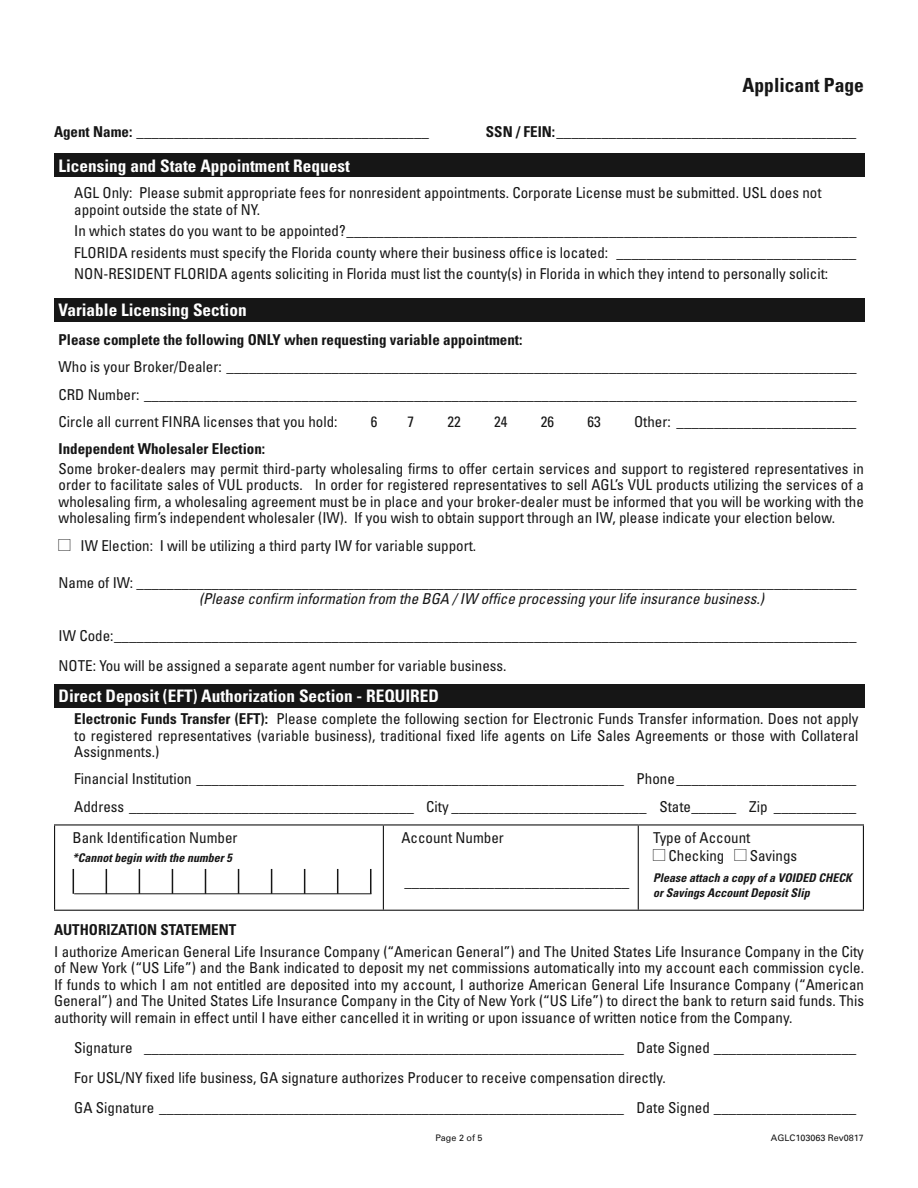
<style>
.page{position:relative;width:918px;height:1188px;background:#fff}
.page>*{position:absolute;margin:0;border:0;box-sizing:border-box;transform-origin:0 0}
.t1{font:700 condensed 19.5px "Univers";color:#161616}
.t2{font:700 condensed 17.25px "Univers";color:#fff}
.t3{font:condensed 15px/16.5px "Univers";color:#161616;text-align:justify}
.t4{font:700 condensed 15px "Univers";color:#161616}
.t5{font:italic condensed 15px "Univers";color:#161616}
.t6{font:italic 700 condensed 12px/14.4px "Univers";color:#161616}
.t7{font:9px "Univers";color:#161616}
.s1{font-family:"Carta";font-stretch:normal}
.s2{font-weight:700}
</style>
<div class="page">
<div style="left:54px;top:153px;width:810px;height:24px;background:#161616"></div>
<div style="left:54px;top:298px;width:810px;height:24px;background:#161616"></div>
<div style="left:54px;top:684px;width:810px;height:24px;background:#161616"></div>
<hr style="left:54px;top:824px;width:329px;height:2px;background:#161616">
<hr style="left:54px;top:826px;width:1px;height:84px;background:#161616">
<hr style="left:383px;top:824px;width:255px;height:2px;background:#161616">
<hr style="left:383px;top:826px;width:1px;height:84px;background:#161616">
<hr style="left:638px;top:824px;width:226px;height:2px;background:#161616">
<hr style="left:638px;top:826px;width:1px;height:84px;background:#161616">
<hr style="left:863px;top:826px;width:1px;height:84px;background:#161616">
<hr style="left:54px;top:910px;width:810px;height:1px;background:#161616">
<hr style="left:74px;top:893px;width:297px;height:1px;background:#161616">
<svg style="left:73px;top:869px;width:1px;height:25px"></svg>
<svg style="left:106px;top:869px;width:1px;height:25px"></svg>
<svg style="left:139px;top:869px;width:1px;height:25px"></svg>
<svg style="left:172px;top:869px;width:1px;height:25px"></svg>
<svg style="left:205px;top:869px;width:1px;height:25px"></svg>
<svg style="left:238px;top:869px;width:1px;height:25px"></svg>
<svg style="left:271px;top:869px;width:1px;height:25px"></svg>
<svg style="left:304px;top:869px;width:1px;height:25px"></svg>
<svg style="left:337px;top:869px;width:1px;height:25px"></svg>
<svg style="left:370px;top:869px;width:1px;height:25px"></svg>
<h1 class="t1" style="left:743px;top:78px;width:123px">Applicant Page</h1>
<p class="t4" style="left:54px;top:126px;width:376px">Agent Name: _______________________________________</p>
<p class="t4" style="left:486px;top:126px;width:372px">SSN / FEIN: ________________________________________</p>
<p class="t2" style="left:59px;top:159px;width:293px">Licensing and State Appointment Request</p>
<p class="t3" style="left:74px;top:186px;width:749px">AGL Only: Please submit appropriate fees for nonresident appointments. Corporate License must be submitted. USL does not appoint outside the state of NY.</p>
<p class="t3" style="left:74px;top:222px;width:784px;line-height:21.3px">In which states do you want to be appointed? ____________________________________________________________________ FLORIDA residents must specify the Florida county where their business office is located: ________________________________ NON-RESIDENT FLORIDA agents soliciting in Florida must list the county(s) in Florida in which they intend to personally solicit:</p>
<p class="t2" style="left:59px;top:304px;width:190px">Variable Licensing Section</p>
<p class="t4" style="left:59px;top:334px;width:465px">Please complete the following ONLY when requesting variable appointment:</p>
<p class="t3" style="left:59px;top:355px;width:799px;line-height:27.3px">Who is your Broker/Dealer: ____________________________________________________________________________________ CRD Number: _______________________________________________________________________________________________ Circle all current FINRA licenses that you hold:</p>
<p class="t3" style="left:371px;top:415px;width:8px">6</p>
<p class="t3" style="left:408px;top:415px;width:8px">7</p>
<p class="t3" style="left:448px;top:415px;width:15px">22</p>
<p class="t3" style="left:494px;top:415px;width:15px">24</p>
<p class="t3" style="left:541px;top:415px;width:15px">26</p>
<p class="t3" style="left:587px;top:415px;width:15px">63</p>
<p class="t3" style="left:634px;top:415px;width:224px">Other: ________________________</p>
<p class="t4" style="left:59px;top:443px;width:208px">Independent Wholesaler Election:</p>
<p class="t3" style="left:59px;top:462px;width:807px">Some broker-dealers may permit third-party wholesaling firms to offer certain services and support to registered representatives in order to facilitate sales of VUL products. In order for registered representatives to sell AGL’s VUL products utilizing the services of a wholesaling firm, a wholesaling agreement must be in place and your broker-dealer must be informed that you will be working with the wholesaling firm’s independent wholesaler (IW). If you wish to obtain support through an IW, please indicate your election below.</p>
<p class="t3" style="left:59px;top:539px;width:419px"><span class="s1">-</span> IW Election: I will be utilizing a third party IW for variable support.</p>
<p class="t3" style="left:59px;top:575px;width:799px">Name of IW: ________________________________________________________________________________________________</p>
<p class="t5" style="left:199px;top:593px;width:566px">(Please confirm information from the BGA / IW office processing your life insurance business.)</p>
<p class="t3" style="left:59px;top:622px;width:799px;line-height:30px">IW Code: ___________________________________________________________________________________________________<br>NOTE: You will be assigned a separate agent number for variable business.</p>
<p class="t2" style="left:59px;top:690px;width:382px">Direct Deposit (EFT) Authorization Section - REQUIRED</p>
<p class="t3" style="left:74px;top:712px;width:786px"><span class="s2">Electronic Funds Transfer (EFT):</span> Please complete the following section for Electronic Funds Transfer information. Does not apply to registered representatives (variable business), traditional fixed life agents on Life Sales Agreements or those with Collateral Assignments.)</p>
<p class="t3" style="left:74px;top:767px;width:784px;line-height:27.3px">Financial Institution _________________________________________________________ Phone ________________________<br>Address ______________________________________ City __________________________ State ______ Zip ___________</p>
<p class="t3" style="left:73px;top:831px;width:166px">Bank Identification Number</p>
<p class="t6" style="left:73px;top:852px;width:161px">*Cannot begin with the number 5</p>
<p class="t3" style="left:653px;top:831px;width:99px">Type of Account</p>
<p class="t3" style="left:653px;top:849px;width:145px"><span class="s1">-</span> Checking <span class="s1">-</span> Savings</p>
<p class="t6" style="left:653px;top:872px;width:200px">Please attach a copy of a VOIDED CHECK or Savings Account Deposit Slip</p>
<p class="t3" style="left:401px;top:831px;width:104px">Account Number</p>
<p class="t3" style="left:404px;top:874px;width:226px">______________________________</p>
<p class="t4" style="left:54px;top:924px;width:184px">AUTHORIZATION STATEMENT</p>
<p class="t3" style="left:54px;top:944px;width:812px">I authorize American General Life Insurance Company (“American General”) and The United States Life Insurance Company in the City of New York (“US Life”) and the Bank indicated to deposit my net commissions automatically into my account each commission cycle.<br>If funds to which I am not entitled are deposited into my account, I authorize American General Life Insurance Company (“American General”) and The United States Life Insurance Company in the City of New York (“US Life”) to direct the bank to return said funds. This authority will remain in effect until I have either can celled it in writing or upon issuance of written notice from the Company.</p>
<p class="t3" style="left:74px;top:1034px;width:784px;line-height:30px;text-align:left">Signature ________________________________________________________________ Date Signed ___________________<br>For USL/NY fixed life business, GA signature authorizes Producer to receive compensation directly.<br>GA Signature ______________________________________________________________ Date Signed ___________________</p>
<p class="t7" style="left:435px;top:1135px;width:49px">Page 2 of 5</p>
<p class="t7" style="left:771px;top:1135px;width:95px">AGLC103063 Rev0817</p>
</div>
